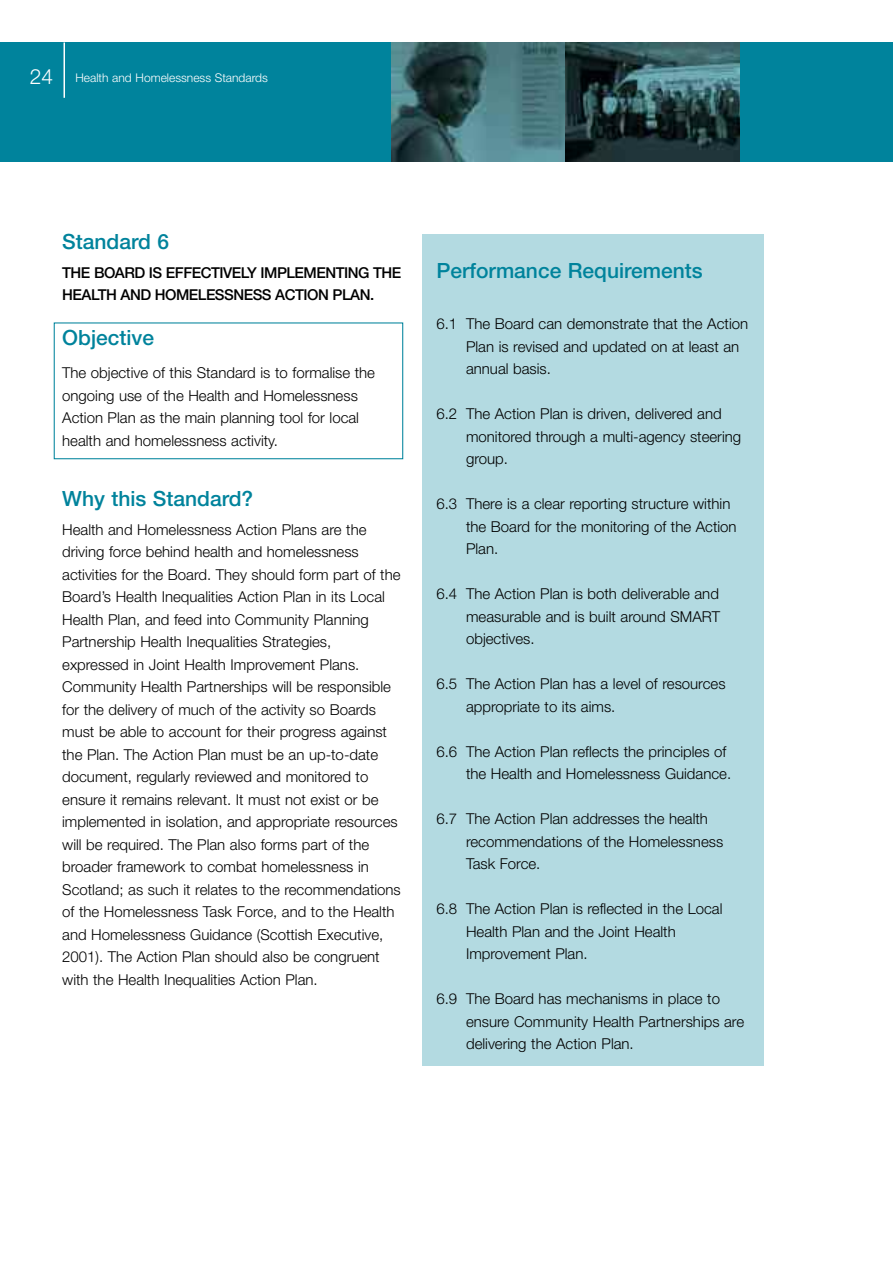
<style>
.page{position:relative;width:893px;height:1263px;background:#fff}
.page>*{position:absolute;margin:0;border:0;box-sizing:border-box;transform-origin:0 0}
.t1{font:500 21px "Helvetica Neue";color:#00839c}
.t2{font:300 15px/22.5px "Helvetica Neue";color:#000}
.t3{font:500 15px/22.5px "Helvetica Neue";letter-spacing:-.035em;color:#000}
.t4{font:300 12px "Helvetica Neue";color:#fff}
.s1{font-size:21px}
</style>
<div class="page">
<div style="left:0;top:43px;width:893px;height:119px;background:#00839c"></div>
<img style="left:391px;top:43px;width:175px;height:119px">
<svg style="left:566px;top:43px;width:174px;height:119px;background:#294548"></svg>
<hr style="left:64px;top:43px;width:1px;height:55px;background:#fff">
<div style="left:423px;top:234px;width:341px;height:831px;background:#b3dae1"></div>
<div style="left:54px;top:322px;width:349px;height:137px;border:1px solid #00839c"></div>
<p class="t4" style="left:30px;top:73px;width:240px"><span class="s1">24</span> Health and Homelessness Standards</p>
<h1 class="t1" style="left:62px;top:234px;width:108px">Standard 6</h1>
<p class="t3" style="left:62px;top:263px;width:341px">THE BOARD IS EFFECTIVELY IMPLEMENTING THE<br>HEALTH AND HOMELESSNESS ACTION PLAN.</p>
<h1 class="t1" style="left:62px;top:330px;width:93px">Objective</h1>
<p class="t2" style="left:62px;top:363px;width:314px">The objective of this Standard is to formalise the ongoing use of the Health and Homelessness Action Plan as the main planning tool for local health and homelessness activity.</p>
<h1 class="t1" style="left:62px;top:491px;width:192px">Why this Standard?</h1>
<p class="t2" style="left:62px;top:519px;width:340px">Health and Homelessness Action Plans are the driving force behind health and homelessness activities for the Board. They should form part of the Board’s Health Inequalities Action Plan in its Local Health Plan, and feed into Community Planning Partnership Health Inequalities Strategies, expressed in Joint Health Improvement Plans.<br>Community Health Partnerships will be responsible for the delivery of much of the activity so Boards must be able to account for their progress against the Plan. The Action Plan must be an up-to-date document, regularly reviewed and monitored to ensure it remains relevant. It must not exist or be implemented in isolation, and appropriate resources will be required. The Plan also forms part of the broader framework to combat homelessness in Scotland; as such it relates to the recommendations of the Homelessness Task Force, and to the Health and Homelessness Guidance (Scottish Executive, 2001). The Action Plan should also be congruent with the Health Inequalities Action Plan.</p>
<h1 class="t1" style="left:436px;top:263px;width:268px">Performance Requirements</h1>
<p class="t2" style="left:466px;top:314px;width:284px;text-indent:-30px">6.1 The Board can demonstrate that the Action<br>Plan is revised and updated on at least an annual basis.</p>
<p class="t2" style="left:466px;top:404px;width:277px;text-indent:-30px">6.2 The Action Plan is driven, delivered and monitored through a multi-agency steering group.</p>
<p class="t2" style="left:466px;top:494px;width:272px;text-indent:-30px">6.3 There is a clear reporting structure within the Board for the monitoring of the Action<br>Plan.</p>
<p class="t2" style="left:466px;top:584px;width:256px;text-align:justify;text-indent:-30px">6.4 The Action Plan is both deliverable and measurable and is built around SMART objectives.</p>
<p class="t2" style="left:466px;top:674px;width:261px;text-indent:-30px">6.5 The Action Plan has a level of resources appropriate to its aims.</p>
<p class="t2" style="left:466px;top:741px;width:267px;text-indent:-30px">6.6 The Action Plan reflects the principles of the Health and Homelessness Guidance.</p>
<p class="t2" style="left:466px;top:809px;width:259px;text-indent:-30px">6.7 The Action Plan addresses the health recommendations of the Homelessness<br>Task Force.</p>
<p class="t2" style="left:466px;top:899px;width:258px;text-indent:-30px">6.8 The Action Plan is reflected in the Local<br>Health Plan and the Joint Health<br>Improvement Plan.</p>
<p class="t2" style="left:466px;top:989px;width:280px;text-indent:-30px">6.9 The Board has mechanisms in place to ensure Community Health Partnerships are delivering the Action Plan.</p>
</div>
